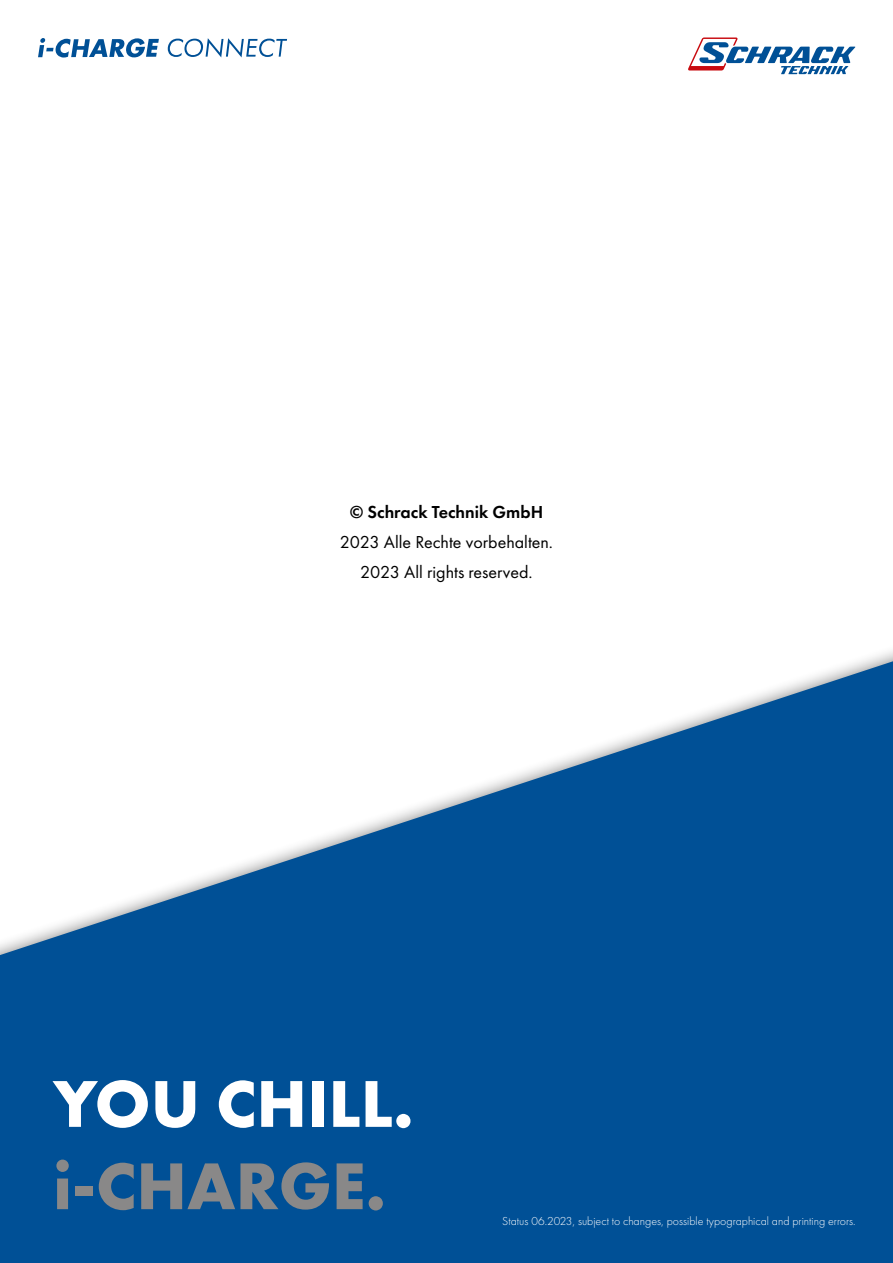
<style>
.page{position:relative;width:893px;height:1263px;background:#fff}
.page>*{position:absolute;margin:0;border:0;box-sizing:border-box;transform-origin:0 0}
.t1{font:18px/30px "Futura PT";color:#000;text-align:center}
.t2{font:600 18px "Futura PT";color:#000}
.t3{font:300 12px "Futura PT";color:#fff}
</style>
<div class="page">
<svg style="left:0;top:661px;width:893px;height:602px;fill:#005096"></svg>
<svg style="left:53px;top:1080px;width:95px;height:48px"></svg>
<svg style="left:155px;top:1081px;width:40px;height:47px"></svg>
<svg style="left:219px;top:1080px;width:35px;height:48px"></svg>
<svg style="left:261px;top:1081px;width:41px;height:46px"></svg>
<div style="left:312px;top:1081px;width:12px;height:46px;background:#fff"></div>
<svg style="left:333px;top:1081px;width:26px;height:46px"></svg>
<svg style="left:366px;top:1081px;width:44px;height:47px"></svg>
<svg style="left:56px;top:1159px;width:13px;height:50px"></svg>
<div style="left:75px;top:1186px;width:18px;height:9px;background:#898888"></div>
<svg style="left:99px;top:1163px;width:35px;height:47px;background:#4d6f8d"></svg>
<svg style="left:141px;top:1162px;width:188px;height:47px;background:#4c6f8e"></svg>
<svg style="left:337px;top:1163px;width:26px;height:46px"></svg>
<svg style="left:369px;top:1196px;width:14px;height:14px"></svg>
<svg style="left:688px;top:38px;width:167px;height:36px"></svg>
<svg style="left:38px;top:38px;width:121px;height:20px"></svg>
<svg style="left:168px;top:38px;width:119px;height:19px"></svg>
<h1 class="t2" style="left:350px;top:501px;width:195px">© Schrack Technik GmbH</h1>
<h1 class="t1" style="left:340px;top:527px;width:215px">2023 Alle Rechte vorbehalten.<br>2023 All rights reserved.</h1>
<p class="t3" style="left:502px;top:1215px;width:355px">Status 06.2023, subject to changes, possible typographical and printing errors.</p>
</div>
